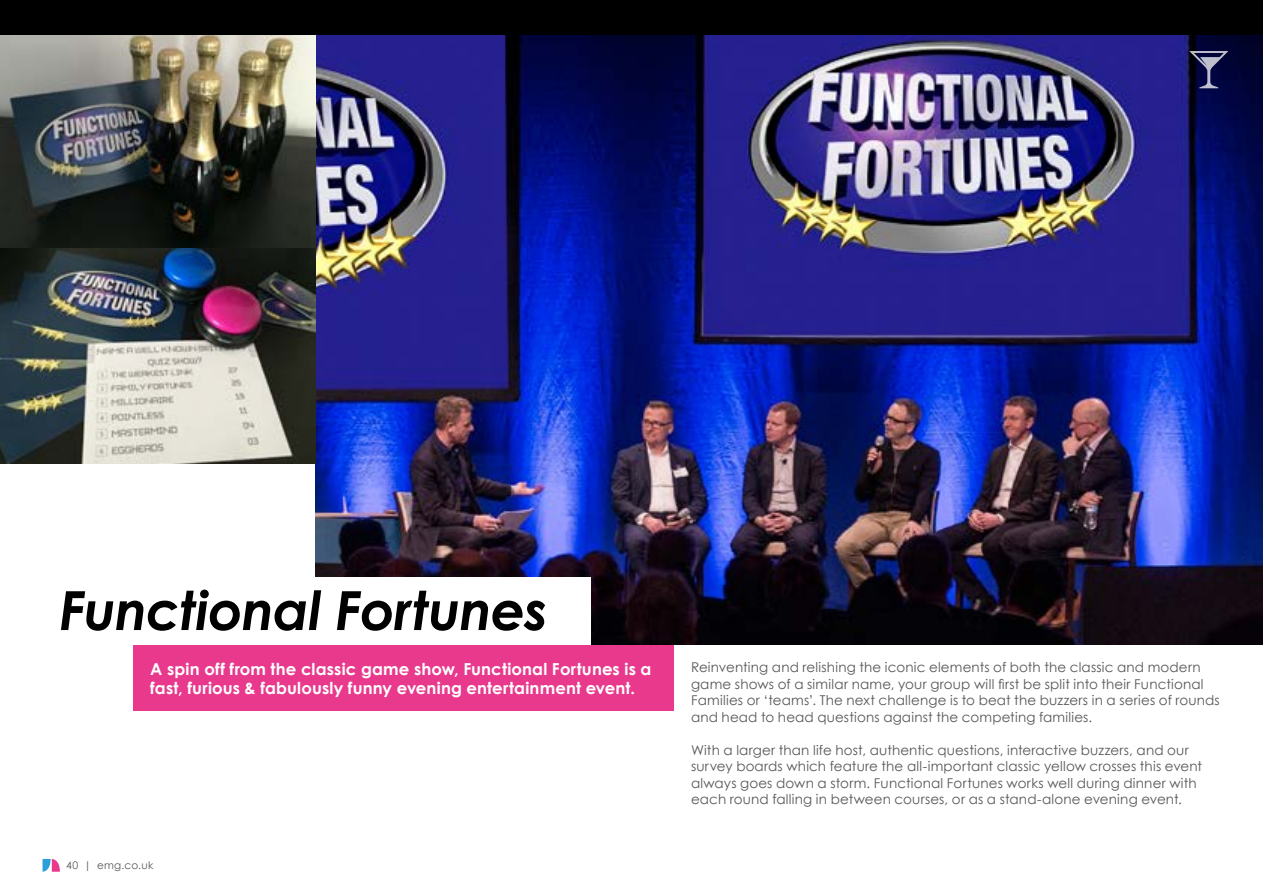
<style>
.page{position:relative;width:1263px;height:893px;background:#fff}
.page>*{position:absolute;margin:0;border:0;box-sizing:border-box;transform-origin:0 0}
.t1{font:italic 700 54px "Century Gothic";letter-spacing:-.02em;color:#000}
.t2{font:700 16.5px/19.5px "Century Gothic";letter-spacing:.01em;color:#fff}
.t3{font:13.5px/16.5px "Century Gothic";letter-spacing:.01em;color:#575756}
.t4{font:10.5px "Century Gothic";letter-spacing:.025em;color:#575756}
</style>
<div class="page">
<img style="left:316px;top:34px;width:947px;height:611px">
<img style="left:0;top:34px;width:316px;height:429px">
<div style="left:0;top:0;width:1263px;height:34px;background:#000"></div>
<div style="left:43px;top:577px;width:548px;height:68px;background:#fff"></div>
<div style="left:133px;top:645px;width:541px;height:66px;background:#e8398d"></div>
<svg style="left:43px;top:859px;width:17px;height:13px"></svg>
<svg style="left:1189px;top:51px;width:39px;height:37px"></svg>
<h1 class="t1" style="left:60px;top:576px;width:490px">Functional Fortunes</h1>
<p class="t2" style="left:150px;top:659px;width:503px">A spin off from the classic game show, Functional Fortunes is a fast, furious &amp; fabulously funny evening entertainment event.</p>
<p class="t4" style="left:66px;top:859px;width:88px">40 | emg.co.uk</p>
<p class="t3" style="left:691px;top:659px;width:530px">Reinventing and relishing the iconic elements of both the classic and modern game shows of a similar name, your group will first be split into their Functional Families or ‘teams’. The next challenge is to beat the buzzers in a series of rounds and head to head questions against the competing families.</p>
<p class="t3" style="left:691px;top:742px;width:513px">With a larger than life host, authentic questions, interactive buzzers, and our survey boards which feature the all-important classic yellow crosses this event always goes down a storm. Functional Fortunes works well during dinner with each round falling in between courses, or as a stand-alone evening event.</p>
</div>
